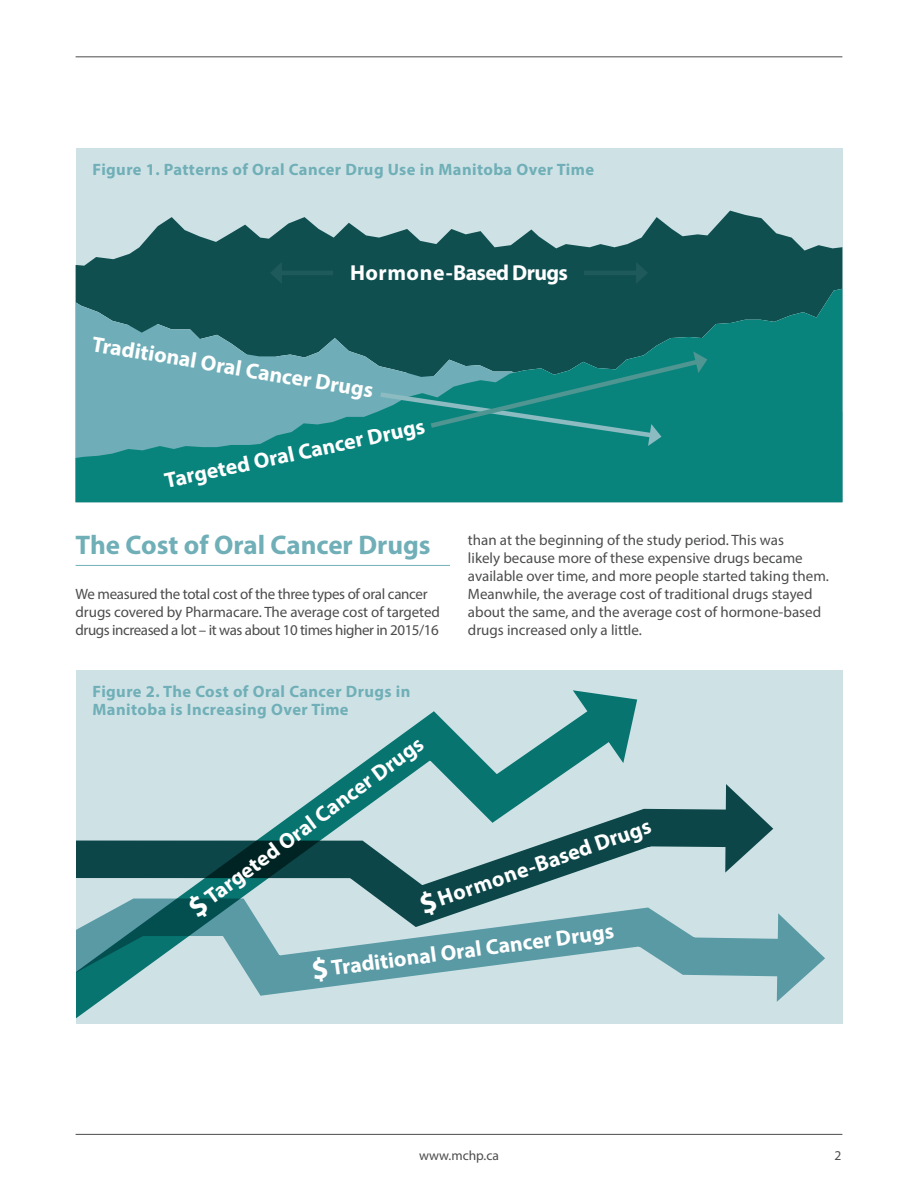
<style>
.page{position:relative;width:918px;height:1188px;background:#fff}
.page>*{position:absolute;margin:0;border:0;box-sizing:border-box;transform-origin:0 0}
.Headline1{font:700 27px "Myriad Pro";color:#70afb7}
.End_Paragraph{font:700 21.75px "Myriad Pro";letter-spacing:-.025em;color:#fff}
.Headline2{font:700 16.5px/18px "Myriad Pro";letter-spacing:.025em;color:#70afb7}
.t1{font:15px/18px "Myriad Pro";color:#4b4c4d}
.t2{font:15px/18px "Myriad Pro";letter-spacing:-.02em;color:#4b4c4d}
.t3{font:13.5px "Myriad Pro";color:#4b4c4d}
.s1{font-size:30px}
</style>
<div class="page">
<hr style="left:76px;top:1134px;width:766px;height:1px;background:#4b4c4d">
<hr style="left:76px;top:56px;width:766px;height:1px;background:#4b4c4d">
<div style="left:76px;top:148px;width:766px;height:354px;background:#cee2e6"></div>
<svg style="left:76px;top:211px;width:766px;height:78px;fill:#104f50"></svg>
<hr style="left:76px;top:565px;width:374px;height:1px;background:#70afb7">
<div style="left:76px;top:670px;width:766px;height:354px;background:#cee2e6"></div>
<svg style="left:76px;top:699px;width:562px;height:320px"></svg>
<svg style="left:573px;top:690px;width:64px;height:73px"></svg>
<svg style="left:76px;top:790px;width:698px;height:107px"></svg>
<svg style="left:725px;top:784px;width:48px;height:89px"></svg>
<svg style="left:76px;top:897px;width:701px;height:106px"></svg>
<svg style="left:777px;top:913px;width:48px;height:89px"></svg>
<svg style="left:76px;top:289px;width:766px;height:213px;background:#227e7d"></svg>
<hr style="left:278px;top:271px;width:362px;height:4px;background:#1e595b">
<svg style="left:270px;top:262px;width:12px;height:22px"></svg>
<svg style="left:636px;top:262px;width:12px;height:22px"></svg>
<div style="left:334px;top:253px;width:250px;height:37px;background:#104f50"></div>
<svg style="left:376px;top:351px;width:331px;height:95px;background:#1c837f"></svg>
<svg style="left:186px;top:893px;width:25px;height:28px"></svg>
<p class="Headline2" style="left:93px;top:160px;width:503px">Figure 1. Patterns of Oral Cancer Drug Use in Manitoba Over Time</p>
<p class="End_Paragraph" style="left:350px;top:258px;width:219px">Hormone-Based Drugs</p>
<p class="End_Paragraph" style="left:95px;top:329px;width:286px;rotate:10deg">Traditional Oral Cancer Drugs</p>
<p class="End_Paragraph" style="left:162px;top:467px;width:267px;rotate:-12deg">Targeted Oral Cancer Drugs</p>
<p class="Headline1" style="left:76px;top:528px;width:357px">The Cost of Oral Cancer Drugs</p>
<p class="t2" style="left:76px;top:585px;width:366px">We measured the total cost of the three types of oral cancer drugs covered by Pharmacare. The average cost of targeted drugs increased a lot – it was about 10 times higher in 2015/16</p>
<p class="Headline2" style="left:93px;top:682px;width:319px">Figure 2. The Cost of Oral Cancer Drugs in<br>Manitoba is Increasing Over Time</p>
<p class="t1" style="left:468px;top:531px;width:363px">than at the beginning of the study period. This was<br>likely because more of these expensive drugs became available over time, and more people started taking them.<br>Meanwhile, the average cost of traditional drugs stayed about the same, and the average cost of hormone-based drugs increased only a little.</p>
<p class="End_Paragraph" style="left:199px;top:887px;width:267px;rotate:-36deg">Targeted Oral Cancer Drugs</p>
<p class="End_Paragraph" style="left:416px;top:892px;width:245px;rotate:-19deg"><span class="s1">$</span>Hormone-Based Drugs</p>
<p class="End_Paragraph" style="left:310px;top:955px;width:306px;rotate:-7deg"><span class="s1">$</span>Traditional Oral Cancer Drugs</p>
<p class="t3" style="left:419px;top:1147px;width:81px">www.mchp.ca</p>
<p class="t3" style="left:834px;top:1147px;width:8px">2</p>
</div>
